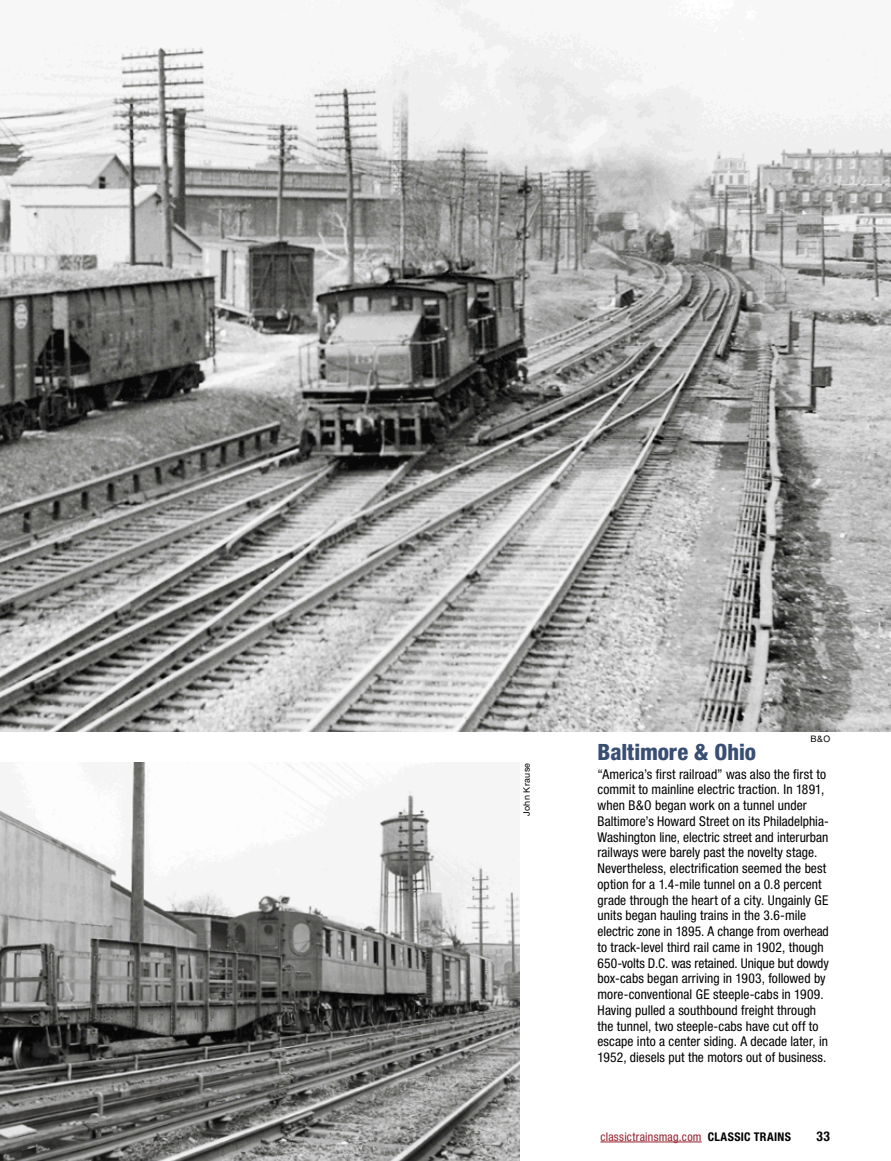
<style>
.page{position:relative;width:891px;height:1161px;background:#fff}
.page>*{position:absolute;margin:0;border:0;box-sizing:border-box;transform-origin:0 0}
.Caption_light{font:800 condensed 22.5px "Helvetica Neue";letter-spacing:-.005em;color:#394e73}
.Caption_light-2{font:condensed 13.5px/15.8px "Helvetica Neue";letter-spacing:.005em;color:#000}
.t1{font:700 condensed 13.5px "Helvetica Neue";color:#000}
.t2{font:condensed 12px "Helvetica Neue";letter-spacing:.02em;color:#94212d}
.Photo_Credit{font:9px "Helvetica Neue";letter-spacing:.035em;color:#000}
.s1{font-weight:700;color:#000}
</style>
<div class="page">
<hr style="left:600px;top:1142px;width:102px;height:1px;background:#94212d">
<img style="left:0;top:763px;width:519px;height:398px">
<img style="left:0;top:0;width:891px;height:731px">
<p class="Photo_Credit" style="left:521px;top:816px;width:55px;rotate:-90deg">John Krause</p>
<p class="Photo_Credit" style="left:810px;top:733px;width:21px">B&amp;O</p>
<p class="Caption_light" style="left:598px;top:738px;width:160px">Baltimore &amp; Ohio</p>
<p class="Caption_light-2" style="left:598px;top:766px;width:233px">“America’s first railroad” was also the first to commit to mainline electric traction. In 1891, when B&amp;O began work on a tunnel under Baltimore’s Howard Street on its Philadelphia-Washington line, electric street and interurban railways were barely past the novelty stage.<br>Nevertheless, electrification seemed the best option for a 1.4-mile tunnel on a 0.8 percent grade through the heart of a city. Ungainly GE units began hauling trains in the 3.6-mile electric zone in 1895. A change from overhead to track-level third rail came in 1902, though 650-volts D.C. was retained. Unique but dowdy box-cabs began arriving in 1903, followed by more-conventional GE steeple-cabs in 1909.<br>Having pulled a southbound freight through the tunnel, two steeple-cabs have cut off to escape into a center siding. A decade later, in 1952, diesels put the motors out of business.</p>
<p class="t2" style="left:600px;top:1130px;width:192px">classictrainsmag.com <span class="s1">CLASSIC TRAINS</span></p>
<p class="t1" style="left:817px;top:1128px;width:15px">33</p>
</div>
